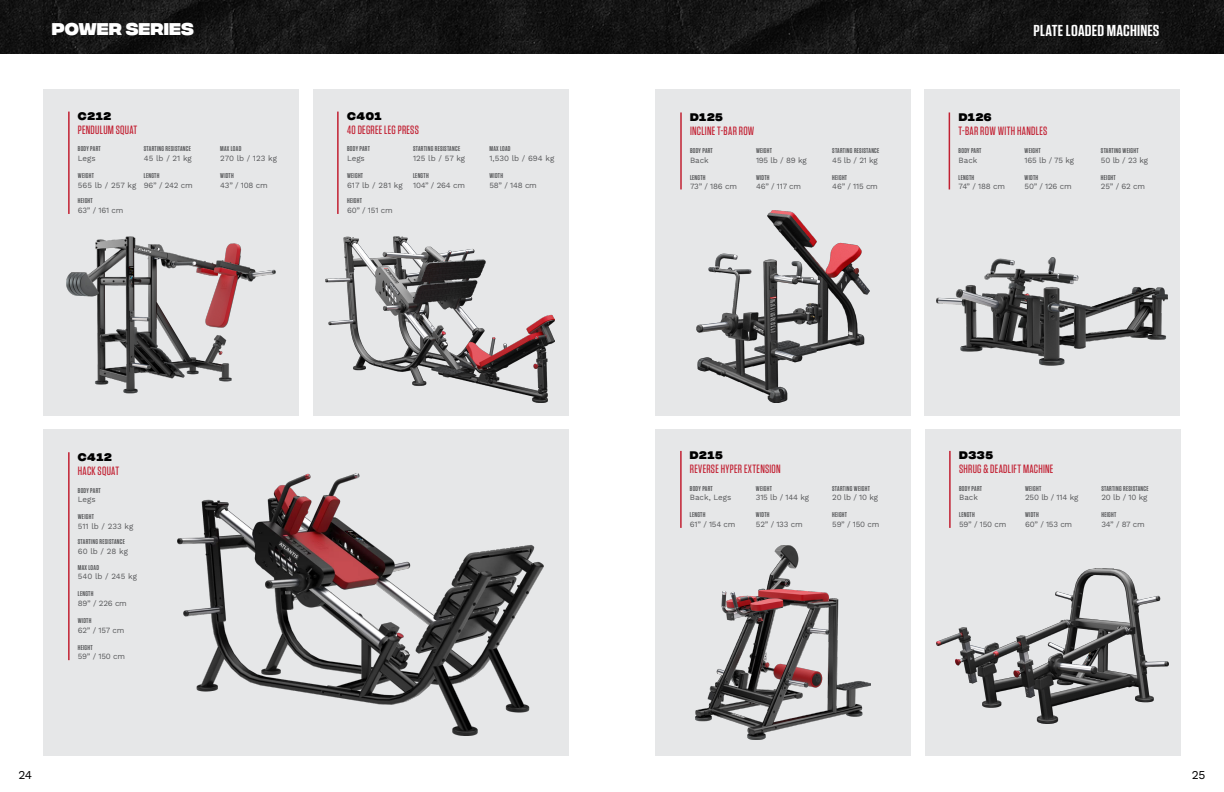
<style>
.page{position:relative;width:1224px;height:792px;background:#fff}
.page>*{position:absolute;margin:0;border:0;box-sizing:border-box;transform-origin:0 0}
.t1{font:800 17px "Integral CF";color:#fff}
.t2{font:600 15.8px "Tungsten";letter-spacing:.01em;color:#fff;scale:1.14 1}
.t3{font:500 12px "Tungsten";letter-spacing:.02em;color:#c22032}
.t4{font:12px "Work Sans";color:#000}
.t5{font:800 11px "Integral CF";letter-spacing:.05em;color:#000}
.t6{font:8px "Work Sans";letter-spacing:-.025em;color:#58595b}
.t7{font:8px "Work Sans";color:#58595b}
.t8{font:600 7px "Tungsten";letter-spacing:.04em;color:#58595b}
</style>
<div class="page">
<img style="left:612px;top:0;width:612px;height:54px">
<div style="left:925px;top:429px;width:256px;height:327px;background:#e6e7e8"></div>
<div style="left:655px;top:429px;width:256px;height:327px;background:#e6e7e8"></div>
<div style="left:924px;top:89px;width:256px;height:327px;background:#e6e7e8"></div>
<div style="left:655px;top:89px;width:256px;height:327px;background:#e6e7e8"></div>
<hr style="left:680px;top:112px;width:2px;height:77px;background:#c22032">
<hr style="left:680px;top:451px;width:2px;height:77px;background:#c22032">
<hr style="left:949px;top:112px;width:1px;height:77px;background:#c22032">
<hr style="left:949px;top:451px;width:2px;height:77px;background:#c22032">
<img style="left:697px;top:210px;width:173px;height:192px">
<img style="left:937px;top:257px;width:231px;height:109px">
<img style="left:696px;top:546px;width:175px;height:193px">
<img style="left:937px;top:569px;width:232px;height:154px">
<img style="left:0;top:0;width:612px;height:54px">
<div style="left:43px;top:429px;width:526px;height:327px;background:#e6e7e8"></div>
<img style="left:178px;top:474px;width:366px;height:262px">
<hr style="left:68px;top:452px;width:2px;height:208px;background:#c22032">
<div style="left:313px;top:89px;width:256px;height:327px;background:#e6e7e8"></div>
<div style="left:43px;top:89px;width:256px;height:327px;background:#e6e7e8"></div>
<hr style="left:68px;top:112px;width:2px;height:102px;background:#c22032">
<hr style="left:337px;top:112px;width:2px;height:102px;background:#c22032">
<img style="left:66px;top:236px;width:210px;height:157px">
<img style="left:326px;top:236px;width:229px;height:166px">
<h1 class="t1" style="left:52px;top:19px;width:143px">POWER SERIES</h1>
<h2 class="t2" style="left:1034px;top:22px;width:112px">PLATE LOADED MACHINES</h2>
<h3 class="t5" style="left:78px;top:110px;width:35px">C212</h3>
<h3 class="t3" style="left:78px;top:123px;width:61px">PENDULUM SQUAT</h3>
<h3 class="t5" style="left:347px;top:110px;width:36px">C401</h3>
<h3 class="t3" style="left:347px;top:123px;width:73px">40 DEGREE LEG PRESS</h3>
<h3 class="t5" style="left:690px;top:110px;width:34px">D125</h3>
<h3 class="t3" style="left:690px;top:124px;width:66px">INCLINE T-BAR ROW</h3>
<h3 class="t5" style="left:959px;top:110px;width:34px">D126</h3>
<h3 class="t3" style="left:959px;top:124px;width:90px">T-BAR ROW WITH HANDLES</h3>
<p class="t8" style="left:78px;top:145px;width:24px">BODY PART</p>
<p class="t6" style="left:78px;top:152px;width:19px">Legs</p>
<p class="t8" style="left:144px;top:145px;width:48px">STARTING RESISTANCE</p>
<p class="t6" style="left:144px;top:152px;width:49px">45 lb / 21 kg</p>
<p class="t8" style="left:220px;top:145px;width:23px">MAX LOAD</p>
<p class="t7" style="left:220px;top:152px;width:58px">270 lb / 123 kg</p>
<p class="t8" style="left:347px;top:145px;width:24px">BODY PART</p>
<p class="t6" style="left:347px;top:152px;width:19px">Legs</p>
<p class="t8" style="left:413px;top:145px;width:48px">STARTING RESISTANCE</p>
<p class="t6" style="left:413px;top:152px;width:54px">125 lb / 57 kg</p>
<p class="t8" style="left:489px;top:145px;width:23px">MAX LOAD</p>
<p class="t7" style="left:489px;top:152px;width:66px">1,530 lb / 694 kg</p>
<p class="t8" style="left:690px;top:147px;width:24px">BODY PART</p>
<p class="t6" style="left:690px;top:154px;width:20px">Back</p>
<p class="t8" style="left:756px;top:147px;width:18px">WEIGHT</p>
<p class="t6" style="left:756px;top:154px;width:52px">195 lb / 89 kg</p>
<p class="t8" style="left:832px;top:147px;width:48px">STARTING RESISTANCE</p>
<p class="t6" style="left:832px;top:154px;width:47px">45 lb / 21 kg</p>
<p class="t8" style="left:959px;top:147px;width:24px">BODY PART</p>
<p class="t6" style="left:959px;top:154px;width:20px">Back</p>
<p class="t8" style="left:1025px;top:147px;width:18px">WEIGHT</p>
<p class="t6" style="left:1025px;top:154px;width:51px">165 lb / 75 kg</p>
<p class="t8" style="left:1101px;top:147px;width:39px">STARTING WEIGHT</p>
<p class="t6" style="left:1101px;top:154px;width:49px">50 lb / 23 kg</p>
<p class="t8" style="left:78px;top:172px;width:18px">WEIGHT</p>
<p class="t7" style="left:78px;top:179px;width:60px">565 lb / 257 kg</p>
<p class="t8" style="left:144px;top:172px;width:17px">LENGTH</p>
<p class="t6" style="left:144px;top:179px;width:50px">96” / 242 cm</p>
<p class="t8" style="left:220px;top:172px;width:15px">WIDTH</p>
<p class="t6" style="left:220px;top:179px;width:49px">43” / 108 cm</p>
<p class="t8" style="left:347px;top:172px;width:18px">WEIGHT</p>
<p class="t7" style="left:347px;top:179px;width:57px">617 lb / 281 kg</p>
<p class="t8" style="left:413px;top:172px;width:17px">LENGTH</p>
<p class="t6" style="left:413px;top:179px;width:53px">104” / 264 cm</p>
<p class="t8" style="left:489px;top:172px;width:15px">WIDTH</p>
<p class="t6" style="left:489px;top:179px;width:49px">58” / 148 cm</p>
<p class="t8" style="left:690px;top:173px;width:17px">LENGTH</p>
<p class="t6" style="left:690px;top:180px;width:49px">73” / 186 cm</p>
<p class="t8" style="left:756px;top:173px;width:15px">WIDTH</p>
<p class="t6" style="left:756px;top:180px;width:47px">46” / 117 cm</p>
<p class="t8" style="left:832px;top:173px;width:16px">HEIGHT</p>
<p class="t6" style="left:832px;top:180px;width:47px">46” / 115 cm</p>
<p class="t8" style="left:959px;top:173px;width:17px">LENGTH</p>
<p class="t6" style="left:959px;top:180px;width:48px">74” / 188 cm</p>
<p class="t8" style="left:1025px;top:173px;width:15px">WIDTH</p>
<p class="t6" style="left:1025px;top:180px;width:49px">50” / 126 cm</p>
<p class="t8" style="left:1101px;top:173px;width:16px">HEIGHT</p>
<p class="t6" style="left:1101px;top:180px;width:46px">25” / 62 cm</p>
<p class="t8" style="left:78px;top:197px;width:16px">HEIGHT</p>
<p class="t6" style="left:78px;top:204px;width:47px">63” / 161 cm</p>
<p class="t8" style="left:347px;top:197px;width:16px">HEIGHT</p>
<p class="t6" style="left:347px;top:204px;width:47px">60” / 151 cm</p>
<h3 class="t5" style="left:78px;top:450px;width:35px">C412</h3>
<h3 class="t3" style="left:78px;top:464px;width:43px">HACK SQUAT</h3>
<p class="t8" style="left:78px;top:487px;width:24px">BODY PART</p>
<p class="t6" style="left:78px;top:493px;width:19px">Legs</p>
<p class="t8" style="left:78px;top:513px;width:18px">WEIGHT</p>
<p class="t7" style="left:78px;top:520px;width:57px">511 lb / 233 kg</p>
<p class="t8" style="left:78px;top:538px;width:48px">STARTING RESISTANCE</p>
<p class="t6" style="left:78px;top:545px;width:52px">60 lb / 28 kg</p>
<p class="t8" style="left:78px;top:564px;width:23px">MAX LOAD</p>
<p class="t7" style="left:78px;top:570px;width:61px">540 lb / 245 kg</p>
<p class="t8" style="left:78px;top:590px;width:17px">LENGTH</p>
<p class="t6" style="left:78px;top:597px;width:51px">89” / 226 cm</p>
<p class="t8" style="left:78px;top:617px;width:15px">WIDTH</p>
<p class="t6" style="left:78px;top:624px;width:48px">62” / 157 cm</p>
<p class="t8" style="left:78px;top:644px;width:16px">HEIGHT</p>
<p class="t6" style="left:78px;top:650px;width:49px">59” / 150 cm</p>
<h3 class="t5" style="left:690px;top:449px;width:35px">D215</h3>
<h3 class="t3" style="left:690px;top:463px;width:92px">REVERSE HYPER EXTENSION</h3>
<h3 class="t5" style="left:959px;top:449px;width:35px">D335</h3>
<h3 class="t3" style="left:959px;top:463px;width:96px">SHRUG &amp; DEADLIFT MACHINE</h3>
<p class="t8" style="left:690px;top:485px;width:24px">BODY PART</p>
<p class="t7" style="left:690px;top:492px;width:43px">Back, Legs</p>
<p class="t8" style="left:756px;top:485px;width:18px">WEIGHT</p>
<p class="t6" style="left:756px;top:492px;width:55px">315 lb / 144 kg</p>
<p class="t8" style="left:832px;top:485px;width:39px">STARTING WEIGHT</p>
<p class="t6" style="left:832px;top:492px;width:47px">20 lb / 10 kg</p>
<p class="t8" style="left:959px;top:485px;width:24px">BODY PART</p>
<p class="t6" style="left:959px;top:492px;width:20px">Back</p>
<p class="t8" style="left:1025px;top:485px;width:18px">WEIGHT</p>
<p class="t6" style="left:1025px;top:492px;width:55px">250 lb / 114 kg</p>
<p class="t8" style="left:1102px;top:485px;width:48px">STARTING RESISTANCE</p>
<p class="t6" style="left:1102px;top:492px;width:47px">20 lb / 10 kg</p>
<p class="t8" style="left:690px;top:511px;width:17px">LENGTH</p>
<p class="t6" style="left:690px;top:518px;width:47px">61” / 154 cm</p>
<p class="t8" style="left:756px;top:511px;width:15px">WIDTH</p>
<p class="t6" style="left:756px;top:518px;width:48px">52” / 133 cm</p>
<p class="t8" style="left:832px;top:511px;width:16px">HEIGHT</p>
<p class="t6" style="left:832px;top:518px;width:49px">59” / 150 cm</p>
<p class="t8" style="left:959px;top:511px;width:17px">LENGTH</p>
<p class="t6" style="left:959px;top:518px;width:49px">59” / 150 cm</p>
<p class="t8" style="left:1025px;top:511px;width:15px">WIDTH</p>
<p class="t6" style="left:1025px;top:518px;width:49px">60” / 153 cm</p>
<p class="t8" style="left:1102px;top:511px;width:16px">HEIGHT</p>
<p class="t6" style="left:1102px;top:518px;width:45px">34” / 87 cm</p>
<h3 class="t4" style="left:19px;top:765px;width:15px">24</h3>
<h3 class="t4" style="left:1192px;top:765px;width:15px">25</h3>
</div>
